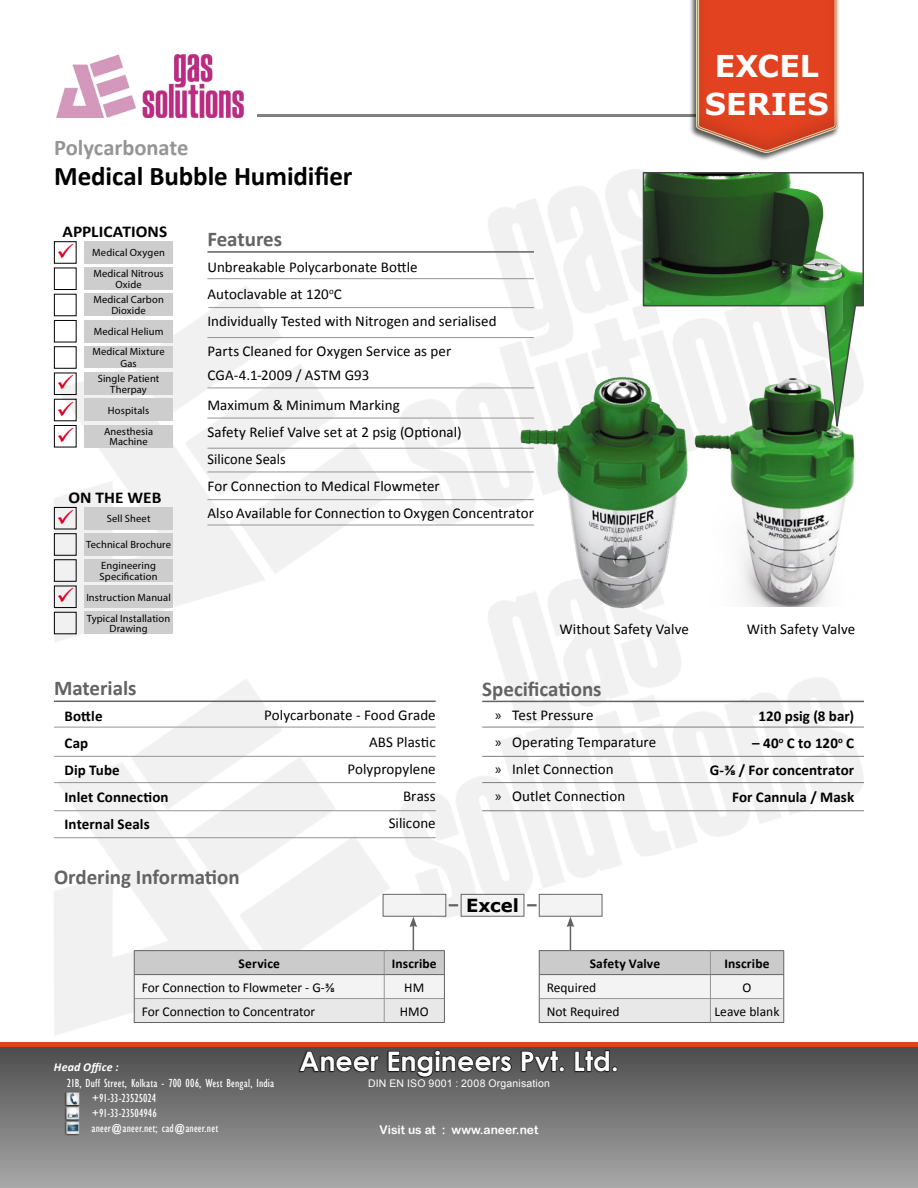
<style>
.page{position:relative;width:918px;height:1188px;background:#fff}
.page>*{position:absolute;margin:0;border:0;box-sizing:border-box;transform-origin:0 0}
.t1{font:700 30px/37.5px "Verdana";color:#fff;text-align:center}
.t2{font:700 27px "Calibri";letter-spacing:-.005em;color:#000}
.t3{font:700 27px "Century Gothic";color:#fff}
.t4{font:700 22.5px "Calibri";letter-spacing:-.005em;color:#959595}
.t5{font:700 21px "Calibri";color:#636363}
.t6{font:700 18px "Verdana";letter-spacing:.005em;color:#000}
.t7{font:700 16.5px "Calibri";letter-spacing:.005em;color:#000;scale:1.05 1}
.t8{font:15px/27px "Calibri";letter-spacing:.005em;color:#000}
.t9{font:700 15px/27px "Calibri";letter-spacing:.005em;color:#000;text-align:right}
.t10{font:13.5px "Calibri";color:#000}
.t11{font:700 13.5px "Calibri";letter-spacing:.01em;color:#000}
.t12{font:condensed 12px/15px "Gill Sans";letter-spacing:.015em;color:#fff}
.t13{font:12px "Arial Rounded MT Bold";color:#fff}
.t14{font:italic 700 12px "Calibri";letter-spacing:.015em;color:#fff}
.t15{font:10.5px/10.5px "Myriad Pro";letter-spacing:.015em;color:#000;text-align:center}
.t16{font:10.5px "Arial";letter-spacing:.02em;color:#fff}
.s1{font-family:"Myriad Pro"}
</style>
<div class="page">
<div style="left:0;top:1046px;width:918px;height:142px;background:linear-gradient(to bottom,#4c4c4c,#a8a8a8)"></div>
<hr style="left:0;top:1043px;width:918px;height:4px;background:#e34220">
<div style="left:65px;top:1120px;width:16px;height:17px;background:#000;opacity:.75"></div>
<div style="left:65px;top:1106px;width:16px;height:16px;background:#000;opacity:.75"></div>
<div style="left:64px;top:1091px;width:17px;height:17px;background:#000;opacity:.75"></div>
<svg style="left:67px;top:1092px;width:13px;height:42px"></svg>
<div style="left:298px;top:1050px;width:320px;height:28px;background:#000;opacity:.8"></div>
<svg style="left:300px;top:1051px;width:79px;height:21px;background:#2c2c2c"></svg>
<svg style="left:388px;top:1050px;width:124px;height:27px;background:#333"></svg>
<svg style="left:522px;top:1051px;width:42px;height:21px"></svg>
<svg style="left:575px;top:1051px;width:42px;height:21px"></svg>
<img style="left:0;top:505px;width:882px;height:538px">
<hr style="left:257px;top:115px;width:439px;height:2px;background:#000">
<div style="left:678px;top:0;width:176px;height:171px;background:#000;opacity:.15"></div>
<img style="left:55px;top:54px;width:190px;height:64px">
<div style="left:54px;top:612px;width:23px;height:22px;border:1px solid #000"></div>
<div style="left:54px;top:586px;width:23px;height:22px;border:1px solid #000"></div>
<div style="left:54px;top:559px;width:23px;height:23px;border:1px solid #000"></div>
<div style="left:54px;top:533px;width:23px;height:23px;border:1px solid #000"></div>
<div style="left:54px;top:507px;width:23px;height:22px;border:1px solid #000"></div>
<div style="left:54px;top:425px;width:23px;height:22px;border:1px solid #000"></div>
<div style="left:54px;top:373px;width:23px;height:22px;border:1px solid #000"></div>
<div style="left:54px;top:346px;width:23px;height:23px;border:1px solid #000"></div>
<div style="left:54px;top:320px;width:23px;height:22px;border:1px solid #000"></div>
<div style="left:54px;top:268px;width:23px;height:22px;border:1px solid #000"></div>
<div style="left:54px;top:241px;width:23px;height:23px;border:1px solid #000"></div>
<div style="left:85px;top:612px;width:88px;height:22px;background:#cdcdcd"></div>
<div style="left:85px;top:585px;width:88px;height:23px;background:#cdcdcd"></div>
<div style="left:85px;top:559px;width:88px;height:22px;background:#cdcdcd"></div>
<div style="left:85px;top:533px;width:88px;height:22px;background:#cdcdcd"></div>
<div style="left:85px;top:507px;width:88px;height:22px;background:#cdcdcd"></div>
<div style="left:85px;top:425px;width:88px;height:22px;background:#cdcdcd"></div>
<div style="left:85px;top:399px;width:88px;height:22px;background:#cdcdcd"></div>
<div style="left:85px;top:372px;width:88px;height:23px;background:#cdcdcd"></div>
<div style="left:85px;top:346px;width:88px;height:22px;background:#cdcdcd"></div>
<div style="left:85px;top:320px;width:88px;height:22px;background:#cdcdcd"></div>
<div style="left:85px;top:294px;width:88px;height:22px;background:#cdcdcd"></div>
<div style="left:85px;top:267px;width:88px;height:23px;background:#cdcdcd"></div>
<div style="left:85px;top:241px;width:88px;height:22px;background:#cdcdcd"></div>
<svg style="left:134px;top:917px;width:311px;height:106px"></svg>
<svg style="left:539px;top:917px;width:245px;height:106px"></svg>
<div style="left:461px;top:894px;width:63px;height:22px;background:#f3f3f3"></div>
<div style="left:461px;top:894px;width:63px;height:23px;border:1px solid #636363"></div>
<div style="left:539px;top:894px;width:63px;height:23px;background:#f3f3f3;border:1px solid #636363"></div>
<svg style="left:527px;top:904px;width:10px;height:2px"></svg>
<div style="left:383px;top:894px;width:63px;height:23px;background:#f3f3f3;border:1px solid #636363"></div>
<svg style="left:449px;top:904px;width:9px;height:2px"></svg>
<hr style="left:482px;top:701px;width:382px;height:1px;background:#636363">
<hr style="left:482px;top:727px;width:382px;height:1px;background:#7d7d7d">
<hr style="left:482px;top:756px;width:382px;height:1px;background:#7d7d7d">
<hr style="left:482px;top:782px;width:382px;height:1px;background:#7d7d7d">
<hr style="left:482px;top:811px;width:382px;height:1px;background:#7d7d7d">
<hr style="left:54px;top:727px;width:382px;height:1px;background:#959595">
<hr style="left:54px;top:756px;width:382px;height:1px;background:#959595">
<hr style="left:54px;top:782px;width:382px;height:1px;background:#959595">
<hr style="left:54px;top:810px;width:382px;height:1px;background:#959595">
<hr style="left:54px;top:837px;width:382px;height:1px;background:#959595">
<hr style="left:54px;top:701px;width:382px;height:1px;background:#636363">
<hr style="left:207px;top:525px;width:327px;height:1px;background:#959595">
<hr style="left:207px;top:499px;width:327px;height:1px;background:#959595">
<hr style="left:207px;top:472px;width:327px;height:1px;background:#959595">
<hr style="left:207px;top:418px;width:327px;height:1px;background:#959595">
<hr style="left:207px;top:448px;width:327px;height:1px;background:#959595">
<hr style="left:207px;top:337px;width:327px;height:1px;background:#959595">
<hr style="left:207px;top:388px;width:327px;height:1px;background:#959595">
<hr style="left:207px;top:251px;width:327px;height:2px;background:#636363">
<hr style="left:207px;top:278px;width:327px;height:1px;background:#959595">
<hr style="left:208px;top:307px;width:326px;height:1px;background:#959595">
<img style="left:520px;top:376px;width:169px;height:233px">
<img style="left:693px;top:438px;width:162px;height:168px">
<svg style="left:642px;top:171px;width:222px;height:267px"></svg>
<svg style="left:58px;top:588px;width:15px;height:15px"></svg>
<svg style="left:58px;top:509px;width:15px;height:15px"></svg>
<svg style="left:65px;top:401px;width:8px;height:11px"></svg>
<svg style="left:58px;top:384px;width:15px;height:6px"></svg>
<h3 class="t4" style="left:54px;top:133px;width:136px">Polycarbonate</h3>
<h2 class="t2" style="left:54px;top:159px;width:300px">Medical Bubble Humidifier</h2>
<p class="t7" style="left:62px;top:221px;width:101px">APPLICATIONS</p>
<p class="t15" style="left:92px;top:247px;width:74px">Medical Oxygen</p>
<p class="t15" style="left:93px;top:268px;width:72px">Medical Nitrous<br>Oxide</p>
<p class="t15" style="left:93px;top:295px;width:72px">Medical Carbon<br>Dioxide</p>
<p class="t15" style="left:94px;top:326px;width:71px">Medical Helium</p>
<p class="t15" style="left:92px;top:345px;width:74px;line-height:12px">Medical Mixture<br>Gas</p>
<p class="t15" style="left:98px;top:373px;width:63px">Single Patient<br>Therpay</p>
<p class="t15" style="left:108px;top:405px;width:43px">Hospitals</p>
<p class="t15" style="left:104px;top:426px;width:51px">Anesthesia<br>Machine</p>
<p class="t7" style="left:68px;top:487px;width:90px">ON THE WEB</p>
<p class="t15" style="left:107px;top:513px;width:45px">Sell Sheet</p>
<p class="t15" style="left:86px;top:539px;width:87px">Technical Brochure</p>
<p class="t15" style="left:100px;top:560px;width:59px;text-align:left">Engineering<br>Specification</p>
<p class="t15" style="left:86px;top:592px;width:86px">Instruction Manual</p>
<p class="t15" style="left:87px;top:613px;width:85px">Typical Installation<br>Drawing</p>
<h3 class="t5" style="left:207px;top:225px;width:76px">Features</h3>
<p class="t8" style="left:207px;top:254px;width:291px">Unbreakable Polycarbonate Bottle<br>Autoclavable at 120<sup>o</sup>C<br>Individually Tested with Nitrogen and serialised</p>
<p class="t8" style="left:207px;top:339px;width:245px;line-height:24px">Parts Cleaned for Oxygen Service as per<br>CGA-4.1-2009 / ASTM G93</p>
<p class="t8" style="left:207px;top:392px;width:328px">Maximum &amp; Minimum Marking<br>Safety Relief Valve set at 2 psig (Optional)<br>Silicone Seals<br>For Connection to Medical Flowmeter<br>Also Available for Connection to Oxygen Concentrator</p>
<h1 class="t1" style="left:705px;top:47px;width:125px">EXCEL<br>SERIES</h1>
<p class="t8" style="left:560px;top:616px;width:131px">Without Safety Valve</p>
<p class="t8" style="left:747px;top:616px;width:110px">With Safety Valve</p>
<h3 class="t5" style="left:54px;top:674px;width:84px">Materials</h3>
<p class="t9" style="left:65px;top:702px;width:106px;text-align:left">Bottle<br>Cap<br>Dip Tube<br>Inlet Connection<br>Internal Seals</p>
<h3 class="t5" style="left:54px;top:864px;width:187px">Ordering Information</h3>
<p class="t8" style="left:264px;top:702px;width:173px;text-align:right">Polycarbonate - Food Grade<br>ABS Plastic<br>Polypropylene<br>Brass<br>Silicone</p>
<p class="t11" style="left:239px;top:955px;width:43px">Service</p>
<p class="t11" style="left:392px;top:955px;width:47px">Inscribe</p>
<p class="t10" style="left:142px;top:979px;width:194px">For Connection to Flowmeter - G-⅜</p>
<p class="t10" style="left:404px;top:979px;width:22px">HM</p>
<p class="t10" style="left:142px;top:1002px;width:175px">For Connection to Concentrator</p>
<p class="t10" style="left:400px;top:1002px;width:31px">HMO</p>
<h3 class="t5" style="left:482px;top:676px;width:121px">Specifications</h3>
<p class="t8" style="left:495px;top:702px;width:163px"><span class="s1">»</span> Test Pressure<br><span class="s1">»</span> Operating Temparature <span class="s1">»</span> Inlet Connection<br><span class="s1">»</span> Outlet Connection</p>
<p class="t9" style="left:759px;top:703px;width:97px">120 psig (8 bar)</p>
<p class="t9" style="left:710px;top:730px;width:146px">– 40<sup>o</sup> C to 120<sup>o</sup> C<br>G-⅜ / For concentrator<br>For Cannula / Mask</p>
<p class="t6" style="left:466px;top:893px;width:54px">Excel</p>
<p class="t11" style="left:590px;top:955px;width:72px">Safety Valve</p>
<p class="t11" style="left:724px;top:955px;width:47px">Inscribe</p>
<p class="t10" style="left:547px;top:979px;width:51px">Required</p>
<p class="t10" style="left:743px;top:979px;width:10px">O</p>
<p class="t10" style="left:547px;top:1002px;width:74px">Not Required</p>
<p class="t10" style="left:714px;top:1002px;width:67px">Leave blank</p>
<h2 class="t3" style="left:299px;top:1041px;width:321px">Aneer Engineers Pvt. Ltd.</h2>
<p class="t14" style="left:54px;top:1059px;width:66px">Head Office :</p>
<p class="t12" style="left:91px;top:1076px;width:184px;text-indent:-25px">21B, Duff Street, Kolkata - 700 006, West Bengal, India +91-33-23525024<br>+91-33-23504946<br>aneer@aneer.net; cad@aneer.net</p>
<p class="t16" style="left:368px;top:1077px;width:183px">DIN EN ISO 9001 : 2008 Organisation</p>
<p class="t13" style="left:380px;top:1123px;width:160px">Visit us at : www.aneer.net</p>
</div>
